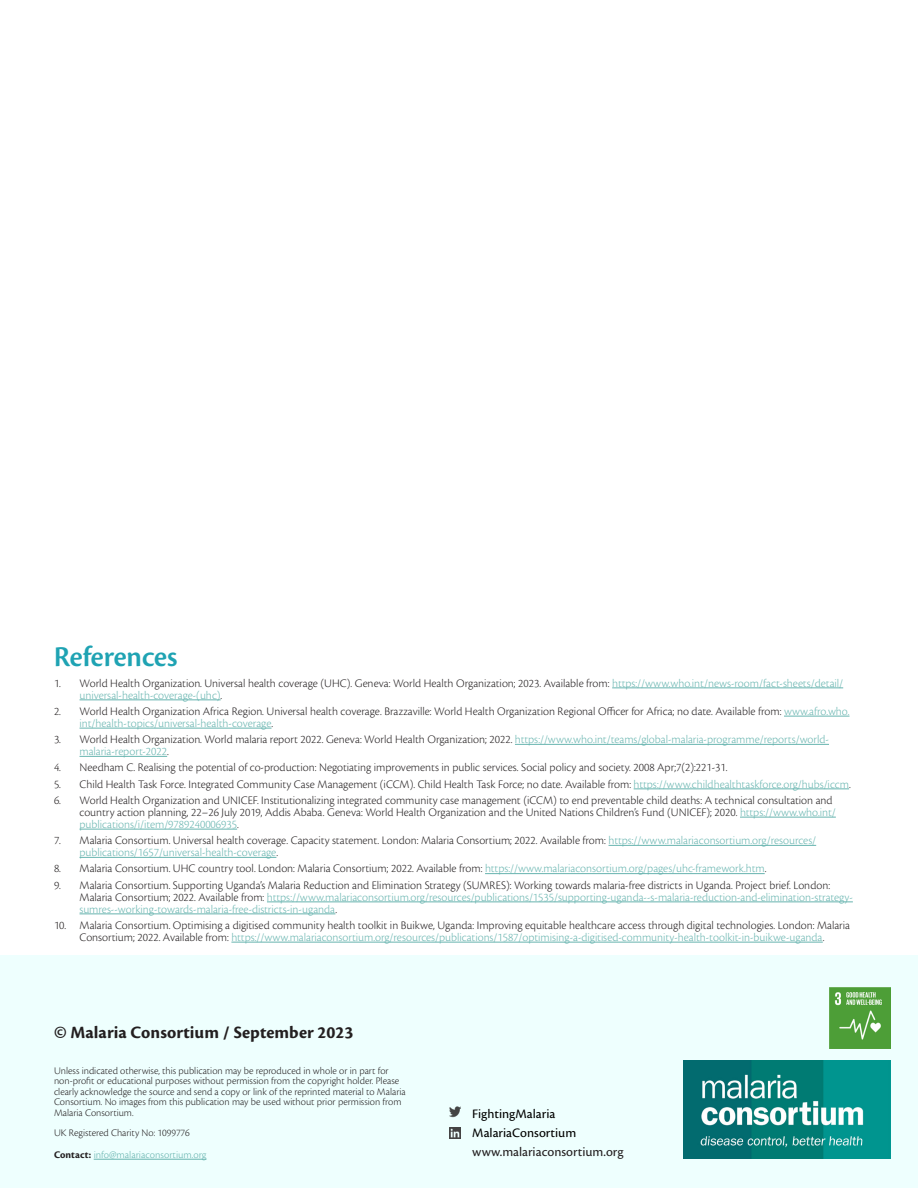
<style>
.page{position:relative;width:918px;height:1188px;background:#fff}
.page>*{position:absolute;margin:0;border:0;box-sizing:border-box;transform-origin:0 0}
.Heading_01{font:30px "Cronos Pro Semibold Disp";letter-spacing:-.005em;color:#1fa3b3}
.Body{font:700 18px "Cronos Pro";color:#231f20}
.t1{font:13.5px "Cronos Pro Capt";color:#000}
.Body-2{font:13.5px "Cronos Pro Capt";color:#231f20}
.t2{font:300 12px/12px "Cronos Pro";color:#231f20}
.Body-3{font:300 10.5px/10.5px "Cronos Pro";color:#231f20}
.Body-4{font:10.5px "Cronos Pro Lt Capt";color:#66b4af}
.s1{color:#66b4af}
.s2{font-family:"Cronos Pro";font-weight:700;color:#231f20}
</style>
<div class="page">
<div style="left:0;top:955px;width:918px;height:233px;background:#eefffe"></div>
<hr style="left:94px;top:1159px;width:112px;height:1px;background:#66b4af">
<svg style="left:449px;top:1127px;width:12px;height:12px"></svg>
<svg style="left:449px;top:1106px;width:12px;height:11px"></svg>
<hr style="left:612px;top:688px;width:231px;height:1px;background:#66b4af">
<hr style="left:80px;top:700px;width:141px;height:1px;background:#66b4af">
<hr style="left:784px;top:716px;width:66px;height:1px;background:#66b4af">
<hr style="left:80px;top:728px;width:191px;height:1px;background:#66b4af">
<hr style="left:515px;top:744px;width:314px;height:1px;background:#66b4af">
<hr style="left:80px;top:756px;width:87px;height:1px;background:#66b4af">
<hr style="left:634px;top:789px;width:215px;height:1px;background:#66b4af">
<hr style="left:740px;top:817px;width:96px;height:1px;background:#66b4af">
<hr style="left:80px;top:829px;width:157px;height:1px;background:#66b4af">
<hr style="left:609px;top:845px;width:207px;height:1px;background:#66b4af">
<hr style="left:80px;top:857px;width:196px;height:1px;background:#66b4af">
<hr style="left:485px;top:873px;width:280px;height:1px;background:#66b4af">
<hr style="left:267px;top:902px;width:586px;height:1px;background:#66b4af">
<hr style="left:80px;top:914px;width:255px;height:1px;background:#66b4af">
<hr style="left:231px;top:942px;width:592px;height:1px;background:#66b4af">
<img style="left:683px;top:1060px;width:207px;height:98px">
<img style="left:829px;top:987px;width:61px;height:61px">
<p class="Heading_01" style="left:54px;top:640px;width:125px">References</p>
<p class="t2" style="left:80px;top:677px;width:765px;text-indent:-26px">1. World Health Organization. Universal health coverage (UHC). Geneva: World Health Organization; 2023. Available from: <span class="s1">https://www.who.int/news-room/fact-sheets/detail/ universal-health-coverage-(uhc)</span>.</p>
<p class="t2" style="left:80px;top:705px;width:772px;text-indent:-26px">2. World Health Organization Africa Region. Universal health coverage. Brazzaville: World Health Organization Regional Officer for Africa; no date. Available from: <span class="s1">www.afro.who. int/health-topics/universal-health-coverage</span>.</p>
<p class="t2" style="left:80px;top:733px;width:751px;text-indent:-26px">3. World Health Organization. World malaria report 2022. Geneva: World Health Organization; 2022. <span class="s1">https://www.who.int/teams/global-malaria-programme/reports/world&shy;malaria-report-2022</span>.</p>
<p class="t2" style="left:54px;top:762px;width:675px">4. Needham C. Realising the potential of co-production: Negotiating improvements in public services. Social policy and society. 2008 Apr;7(2):221-31.</p>
<p class="t2" style="left:54px;top:778px;width:798px">5. Child Health Task Force. Integrated Community Case Management (iCCM). Child Health Task Force; no date. Available from: <span class="s1">https://www.childhealthtaskforce.org/hubs/iccm</span>.</p>
<p class="t2" style="left:80px;top:794px;width:758px;text-indent:-26px">6. World Health Organization and UNICEF. Institutionalizing integrated community case management (iCCM) to end preventable child deaths: A technical consultation and country action planning, 22–26 July 2019, Addis Ababa. Geneva: World Health Organization and the United Nations Children’s Fund (UNICEF); 2020. <span class="s1">https://www.who.int/ publications/i/item/9789240006935</span>.</p>
<p class="t2" style="left:80px;top:834px;width:738px;text-indent:-26px">7. Malaria Consortium. Universal health coverage. Capacity statement. London: Malaria Consortium; 2022. Available from: <span class="s1">https://www.malariaconsortium.org/resources/ publications/1657/universal-health-coverage</span>.</p>
<p class="t2" style="left:54px;top:863px;width:714px">8. Malaria Consortium. UHC country tool. London: Malaria Consortium; 2022. Available from: <span class="s1">https://www.malariaconsortium.org/pages/uhc-framework.htm</span>.</p>
<p class="t2" style="left:80px;top:879px;width:775px;text-indent:-26px">9. Malaria Consortium. Supporting Uganda’s Malaria Reduction and Elimination Strategy (SUMRES): Working towards malaria-free districts in Uganda. Project brief. London:<br>Malaria Consortium; 2022. Available from: <span class="s1">https://www.malariaconsortium.org/resources/publications/1535/supporting-uganda--s-malaria-reduction-and-elimination-strategy&shy;sumres--working-towards-malaria-free-districts-in-uganda</span>.</p>
<p class="t2" style="left:54px;top:919px;width:798px;text-align:center">10. Malaria Consortium. Optimising a digitised community health toolkit in Buikwe, Uganda: Improving equitable healthcare access through digital technologies. London: Malaria<br>Consortium; 2022. Available from: <span class="s1">https://www.malariaconsortium.org/resources/publications/1587/optimising-a-digitised-community-health-toolkit-in-buikwe-uganda</span>.</p>
<p class="Body" style="left:54px;top:1022px;width:301px">© Malaria Consortium / September 2023</p>
<p class="Body-3" style="left:54px;top:1065px;width:353px">Unless indicated otherwise, this publication may be reproduced in whole or in part for non-profit or educational purposes without permission from the copyright holder. Please clearly acknowledge the source and send a copy or link of the reprinted material to Malaria Consortium. No images from this publication may be used without prior permission from Malaria Consortium.</p>
<p class="Body-3" style="left:54px;top:1128px;width:137px">UK Registered Charity No: 1099776</p>
<p class="Body-4" style="left:54px;top:1149px;width:154px"><span class="s2">Contact:</span> info@malariaconsortium.org</p>
<p class="t1" style="left:472px;top:1106px;width:85px">FightingMalaria</p>
<p class="t1" style="left:472px;top:1125px;width:106px">MalariaConsortium</p>
<p class="Body-2" style="left:472px;top:1144px;width:153px">www.malariaconsortium.org</p>
</div>
